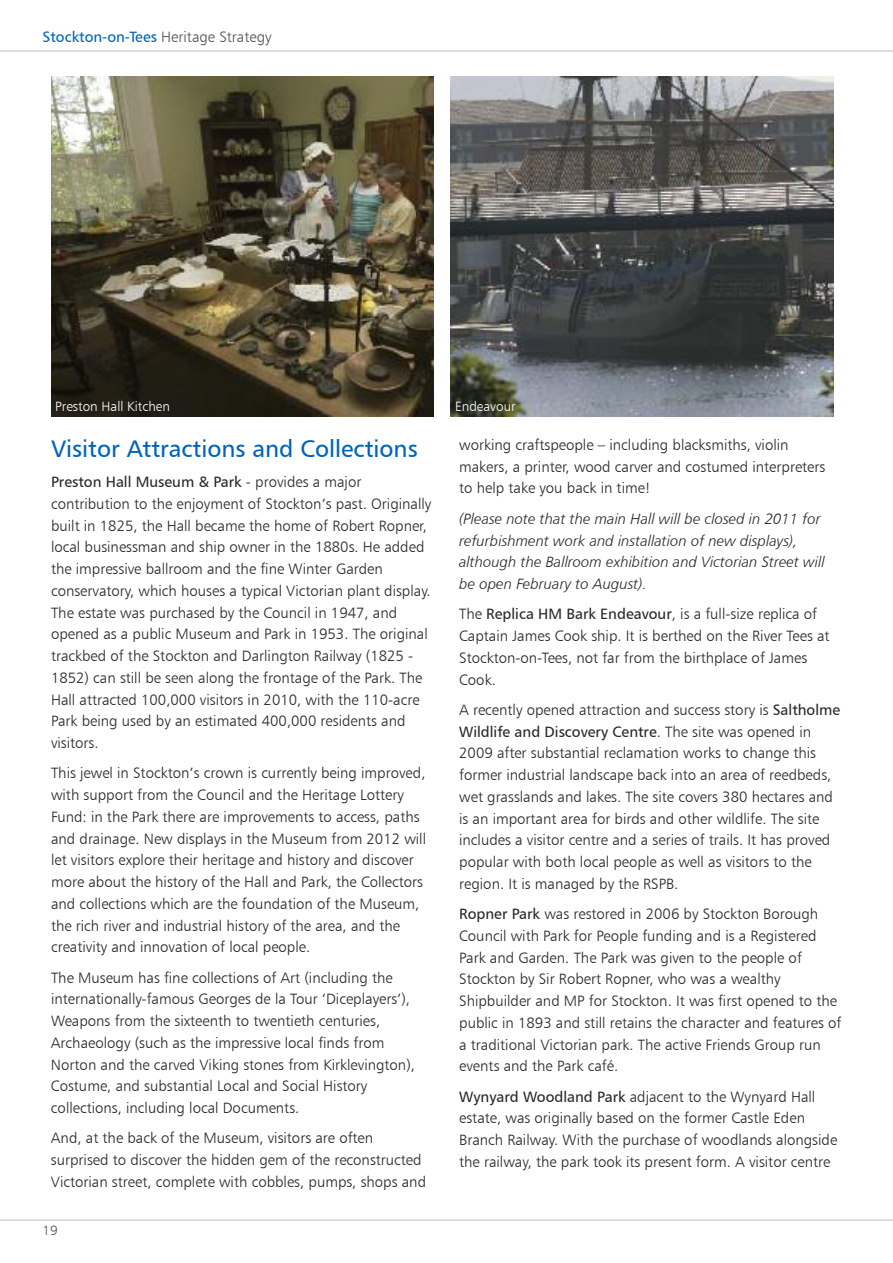
<style>
.page{position:relative;width:893px;height:1263px;background:#fff}
.page>*{position:absolute;margin:0;border:0;box-sizing:border-box;transform-origin:0 0}
.t1{font:24px "Humanist 777 BT Roman B";color:#0064ba}
.t2{font:15px/21.8px "Humanist 777 BT Light B";color:#272627}
.t3{font:15px/21.8px "Humanist 777 BT Light Italic B";color:#272627}
.t4{font:15px "Humanist 777 BT Roman B";color:#272627}
.t5{font:15px "Humanist 777 BT Roman B";color:#0064ba}
.t6{font:13.5px "Humanist 777 BT Light B";color:#fff}
.t7{font:13.5px "Humanist 777 BT Light B";color:#525152}
.s1{font-family:"Humanist 777 BT Light B";color:#525152}
.s2{font-family:"Humanist 777 BT Light B"}
.s3{font-family:"Humanist 777 BT Roman B"}
</style>
<div class="page">
<hr style="left:0;top:1220px;width:893px;height:1px;background:#bebebe">
<hr style="left:0;top:51px;width:893px;height:1px;background:#bebebe">
<img style="left:51px;top:77px;width:383px;height:340px">
<img style="left:451px;top:77px;width:382px;height:340px">
<p class="t5" style="left:43px;top:27px;width:231px">stockton-on-Tees <span class="s1">Heritage Strategy</span></p>
<p class="t6" style="left:55px;top:398px;width:116px">Preston Hall Kitchen</p>
<p class="t6" style="left:455px;top:398px;width:62px">Endeavour</p>
<h1 class="t1" style="left:51px;top:433px;width:368px">Visitor attractions and collections</h1>
<p class="t4" style="left:51px;top:472px;width:312px">Preston hall Museum &amp; Park <span class="s2">- provides a major</span></p>
<p class="t2" style="left:51px;top:492px;width:382px">contribution to the enjoyment of Stockton’s past. Originally built in 1825, the Hall became the home of Robert Ropner, local businessman and ship owner in the 1880s. He added the impressive ballroom and the fine Winter Garden conservatory, which houses a typical Victorian plant display.<br>The estate was purchased by the Council in 1947, and opened as a public Museum and Park in 1953. The original trackbed of the Stockton and Darlington Railway (1825 - 1852) can still be seen along the frontage of the Park. The Hall attracted 100,000 visitors in 2010, with the 110-acre Park being used by an estimated 400,000 residents and visitors.</p>
<p class="t2" style="left:51px;top:762px;width:377px">This jewel in Stockton’s crown is currently being improved, with support from the Council and the Heritage Lottery Fund: in the Park there are improvements to access, paths and drainage. New displays in the Museum from 2012 will let visitors explore their heritage and history and discover more about the history of the Hall and Park, the Collectors and collections which are the foundation of the Museum, the rich river and industrial history of the area, and the creativity and innovation of local people.</p>
<p class="t2" style="left:51px;top:966px;width:366px">The Museum has fine collections of Art (including the internationally-famous Georges de la Tour ‘Diceplayers’), Weapons from the sixteenth to twentieth centuries, Archaeology (such as the impressive local finds from Norton and the carved Viking stones from Kirklevington), Costume, and substantial Local and Social History collections, including local Documents.</p>
<p class="t2" style="left:51px;top:1127px;width:377px">And, at the back of the Museum, visitors are often surprised to discover the hidden gem of the reconstructed<br>Victorian street, complete with cobbles, pumps, shops and</p>
<p class="t7" style="left:43px;top:1222px;width:17px">19</p>
<p class="t2" style="left:459px;top:434px;width:368px">working craftspeople – including blacksmiths, violin makers, a printer, wood carver and costumed interpreters to help take you back in time!</p>
<p class="t3" style="left:459px;top:507px;width:367px">(Please note that the main Hall will be closed in 2011 for refurbishment work and installation of new displays), although the Ballroom exhibition and Victorian Street will be open February to August).</p>
<p class="t2" style="left:459px;top:603px;width:372px">The <span class="s3">replica hM bark endeavour</span>, is a full-size replica of Captain James Cook ship. It is berthed on the River Tees at Stockton-on-Tees, not far from the birthplace of James Cook.</p>
<p class="t2" style="left:459px;top:698px;width:382px">A recently opened attraction and success story is <span class="s3">saltholme</span></p>
<p class="t4" style="left:459px;top:722px;width:354px">Wildlife and discovery centre<span class="s2">. The site was opened in</span></p>
<p class="t2" style="left:459px;top:742px;width:375px">2009 after substantial reclamation works to change this former industrial landscape back into an area of reedbeds, wet grasslands and lakes. The site covers 380 hectares and is an important area for birds and other wildlife. The site includes a visitor centre and a series of trails. It has proved popular with both local people as well as visitors to the region. It is managed by the RSPB.</p>
<p class="t2" style="left:459px;top:903px;width:384px"><span class="s3">ropner Park</span> was restored in 2006 by Stockton Borough Council with Park for People funding and is a Registered Park and Garden. The Park was given to the people of Stockton by Sir Robert Ropner, who was a wealthy Shipbuilder and MP for Stockton. It was first opened to the public in 1893 and still retains the character and features of a traditional Victorian park. The active Friends Group run events and the Park café.</p>
<p class="t2" style="left:459px;top:1085px;width:380px"><span class="s3">Wynyard Woodland Park</span> adjacent to the Wynyard Hall estate, was originally based on the former Castle Eden Branch Railway. With the purchase of woodlands alongside the railway, the park took its present form. A visitor centre</p>
</div>
